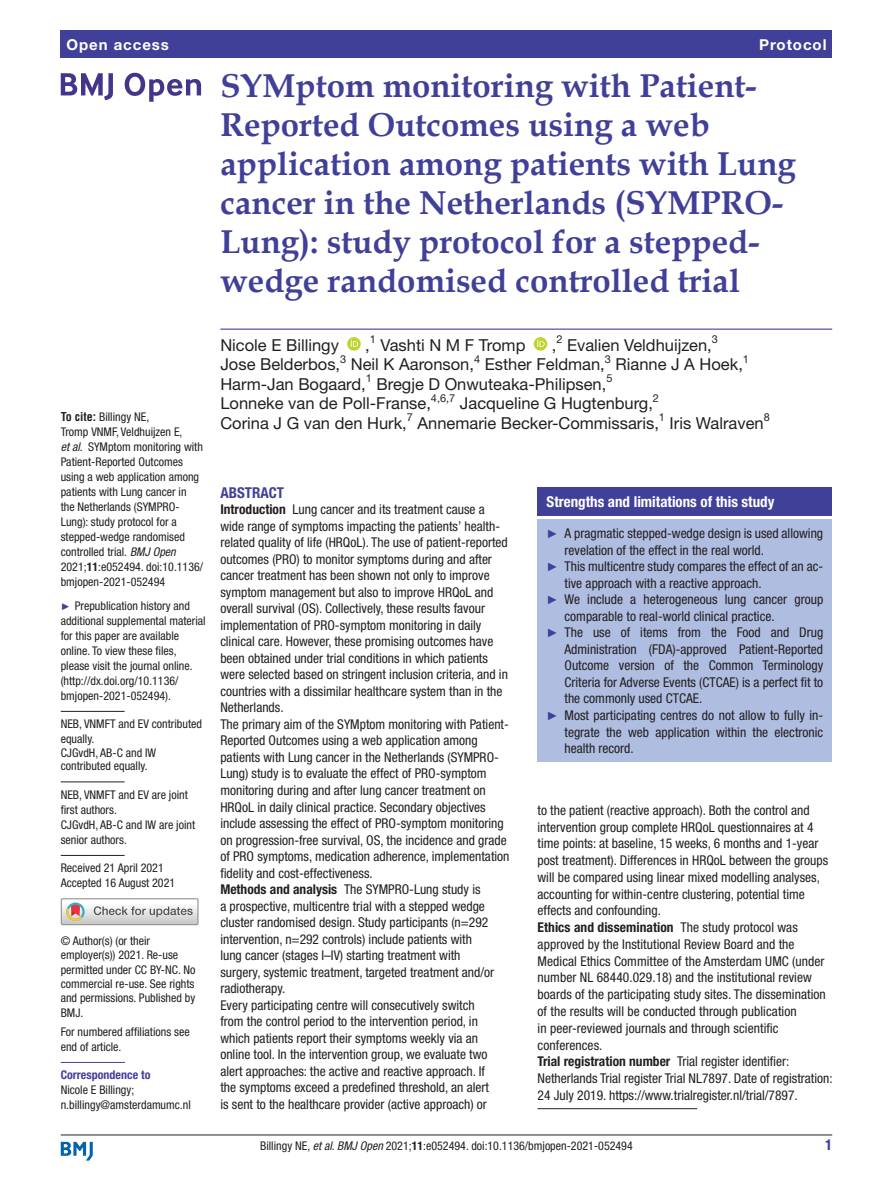
<style>
.page{position:relative;width:893px;height:1191px;background:#fff}
.page>*{position:absolute;margin:0;border:0;box-sizing:border-box;transform-origin:0 0}
.t1{font:700 33px/39px "Book Antiqua";color:#414099}
.t2{font:16.5px "Helvetica Neue LT Std";color:#231f20}
.t3{font:700 condensed 15px "Helvetica Neue LT Std";color:#fff}
.t4{font:700 15px "Helvetica Neue LT Std";letter-spacing:.065em;color:#fff}
.t5{font:700 condensed 15px "Helvetica Neue LT Std";color:#414099}
.t6{font:condensed 13.5px/16.5px "Helvetica Neue LT Std";color:#231f20}
.t7{font:condensed 12px/15px "Helvetica Neue LT Std";color:#231f20}
.t8{font:700 condensed 12px "Helvetica Neue LT Std";color:#414099}
.t9{font:10.95px "Helvetica Neue LT Std";color:#231f20}
.s1{font-family:"Helvetica LT Std";font-weight:700}
.s2{font-style:italic}
.s3{font-weight:700}
.s4{font-family:"Arial";font-stretch:normal;font-size:9.75px;color:#414099}
.s5{font-family:"Arial";font-stretch:normal;font-size:12px;color:#414099}
</style>
<div class="page">
<hr style="left:61px;top:1134px;width:771px;height:1px;background:#231f20">
<svg style="left:61px;top:1141px;width:32px;height:19px"></svg>
<div style="left:61px;top:31px;width:771px;height:27px;background:#414099"></div>
<hr style="left:220px;top:328px;width:612px;height:2px;background:#414099">
<svg style="left:347px;top:337px;width:14px;height:14px"></svg>
<svg style="left:534px;top:337px;width:13px;height:14px"></svg>
<hr style="left:61px;top:711px;width:64px;height:1px;background:#231f20">
<hr style="left:61px;top:781px;width:64px;height:1px;background:#231f20">
<hr style="left:61px;top:855px;width:64px;height:1px;background:#231f20">
<hr style="left:61px;top:1062px;width:64px;height:1px;background:#414099">
<svg style="left:61px;top:73px;width:52px;height:27px"></svg>
<svg style="left:125px;top:73px;width:76px;height:29px"></svg>
<div style="left:61px;top:898px;width:138px;height:27px;border:1px solid #969090"></div>
<svg style="left:61px;top:898px;width:137px;height:26px"></svg>
<hr style="left:538px;top:1108px;width:159px;height:1px;background:#231f20">
<div style="left:538px;top:487px;width:294px;height:29px;background:#414099"></div>
<div style="left:538px;top:520px;width:294px;height:242px;background:#afbde1"></div>
<p class="t4" style="left:66px;top:35px;width:104px">Open access</p>
<p class="t4" style="left:759px;top:35px;width:69px">Protocol</p>
<h1 class="t1" style="left:220px;top:66px;width:577px">SYMptom monitoring with Patient-Reported Outcomes using a web application among patients with Lung cancer in the Netherlands (SYMPRO-Lung): study protocol for a stepped&shy;wedge randomised controlled trial</h1>
<p class="t2" style="left:220px;top:335px;width:120px">Nicole E Billingy</p>
<p class="t2" style="left:365px;top:335px;width:6px">,</p>
<p class="t9" style="left:370px;top:333px;width:8px">1</p>
<p class="t2" style="left:381px;top:335px;width:146px">Vashti N M F Tromp</p>
<p class="t2" style="left:552px;top:335px;width:6px">,</p>
<p class="t9" style="left:556px;top:333px;width:8px">2</p>
<p class="t2" style="left:567px;top:335px;width:146px">Evalien Veldhuijzen,</p>
<p class="t9" style="left:712px;top:333px;width:8px">3</p>
<p class="t2" style="left:220px;top:354px;width:121px">Jose Belderbos,</p>
<p class="t9" style="left:340px;top:352px;width:8px">3</p>
<p class="t2" style="left:351px;top:354px;width:125px">Neil K Aaronson,</p>
<p class="t9" style="left:474px;top:352px;width:8px">4</p>
<p class="t2" style="left:485px;top:354px;width:122px">Esther Feldman,</p>
<p class="t9" style="left:605px;top:352px;width:8px">3</p>
<p class="t2" style="left:615px;top:354px;width:129px">Rianne J A Hoek,</p>
<p class="t9" style="left:743px;top:352px;width:8px">1</p>
<p class="t2" style="left:220px;top:374px;width:147px">Harm-Jan Bogaard,</p>
<p class="t9" style="left:366px;top:372px;width:8px">1</p>
<p class="t2" style="left:377px;top:374px;width:231px">Bregje D Onwuteaka-Philipsen,</p>
<p class="t9" style="left:606px;top:372px;width:8px">5</p>
<p class="t2" style="left:220px;top:393px;width:212px">Lonneke van de Poll-Franse,</p>
<p class="t9" style="left:431px;top:391px;width:26px">4,6,7</p>
<p class="t2" style="left:460px;top:393px;width:194px">Jacqueline G Hugtenburg,</p>
<p class="t9" style="left:653px;top:391px;width:8px">2</p>
<p class="t2" style="left:220px;top:413px;width:188px">Corina J G van den Hurk,</p>
<p class="t9" style="left:407px;top:411px;width:8px">7</p>
<p class="t2" style="left:417px;top:413px;width:243px">Annemarie Becker-Commissaris,</p>
<p class="t9" style="left:659px;top:411px;width:8px">1</p>
<p class="t2" style="left:670px;top:413px;width:96px">Iris Walraven</p>
<p class="t7" style="left:61px;top:409px;width:90px"><span class="s1">To cite:</span> Billingy NE,</p>
<p class="t9" style="left:764px;top:411px;width:8px">8</p>
<p class="t7" style="left:61px;top:424px;width:144px">Tromp VNMF, Veldhuijzen E,<br><span class="s2">et al</span>. SYMptom monitoring with<br>Patient-Reported Outcomes using a web application among patients with Lung cancer in the Netherlands (SYMPRO-<br>Lung): study protocol for a stepped-wedge randomised controlled trial. <span class="s2">BMJ Open<br></span>2021;<span class="s3">11</span>:e052494. doi:10.1136/ bmjopen-2021-052494</p>
<p class="t7" style="left:61px;top:598px;width:146px"><span class="s4">►</span> Prepublication history and additional supplemental material for this paper are available online. To view these files, please visit the journal online. (http://dx.doi.org/10.1136/ bmjopen-2021-052494).</p>
<p class="t7" style="left:61px;top:716px;width:143px">NEB, VNMFT and EV contributed equally.</p>
<p class="t7" style="left:61px;top:745px;width:97px;line-height:13.5px">CJGvdH, AB-C and IW contributed equally.</p>
<p class="t7" style="left:61px;top:787px;width:136px">NEB, VNMFT and EV are joint first authors.<br>CJGvdH, AB-C and IW are joint senior authors.</p>
<p class="t7" style="left:61px;top:860px;width:116px">Received 21 April 2021<br>Accepted 16 August 2021</p>
<p class="t5" style="left:220px;top:483px;width:65px">ABSTRACT</p>
<p class="t6" style="left:220px;top:501px;width:291px"><span class="s3">Introduction</span> Lung cancer and its treatment cause a wide range of symptoms impacting the patients’ health&shy;related quality of life (HRQoL). The use of patient-reported outcomes (PRO) to monitor symptoms during and after cancer treatment has been shown not only to improve symptom management but also to improve HRQoL and overall survival (OS). Collectively, these results favour implementation of PRO-symptom monitoring in daily clinical care. However, these promising outcomes have been obtained under trial conditions in which patients were selected based on stringent inclusion criteria, and in countries with a dissimilar healthcare system than in the Netherlands.<br>The primary aim of the SYMptom monitoring with Patient-Reported Outcomes using a web application among patients with Lung cancer in the Netherlands (SYMPRO-Lung) study is to evaluate the effect of PRO-symptom monitoring during and after lung cancer treatment on HRQoL in daily clinical practice. Secondary objectives include assessing the effect of PRO-symptom monitoring on progression-free survival, OS, the incidence and grade of PRO symptoms, medication adherence, implementation fidelity and cost-effectiveness.<br><span class="s3">Methods and analysis</span> The SYMPRO-Lung study is<br>a prospective, multicentre trial with a stepped wedge cluster randomised design. Study participants (n=292 intervention, n=292 controls) include patients with<br>lung cancer (stages I–IV) starting treatment with<br>surgery, systemic treatment, targeted treatment and/or radiotherapy.<br>Every participating centre will consecutively switch<br>from the control period to the intervention period, in which patients report their symptoms weekly via an online tool. In the intervention group, we evaluate two alert approaches: the active and reactive approach. If<br>the symptoms exceed a predefined threshold, an alert<br>is sent to the healthcare provider (active approach) or</p>
<p class="t3" style="left:547px;top:492px;width:229px">Strengths and limitations of this study</p>
<p class="t6" style="left:547px;top:525px;width:278px"><span class="s5">►</span> A pragmatic stepped-wedge design is used allowing</p>
<p class="t6" style="left:565px;top:542px;width:201px">revelation of the effect in the real world.</p>
<p class="t6" style="left:547px;top:558px;width:278px"><span class="s5">►</span> This multicentre study compares the effect of an ac-</p>
<p class="t6" style="left:565px;top:575px;width:199px">tive approach with a reactive approach.</p>
<p class="t6" style="left:547px;top:591px;width:278px"><span class="s5">►</span> We include a heterogeneous lung cancer group</p>
<p class="t6" style="left:565px;top:608px;width:212px">comparable to real-world clinical practice.</p>
<p class="t6" style="left:547px;top:624px;width:278px"><span class="s5">►</span> The use of items from the Food and Drug</p>
<p class="t6" style="left:565px;top:641px;width:260px">Administration (FDA)-approved Patient-Reported</p>
<p class="t6" style="left:565px;top:657px;width:260px">Outcome version of the Common Terminology</p>
<p class="t6" style="left:565px;top:674px;width:260px">Criteria for Adverse Events (CTCAE) is a perfect fit to</p>
<p class="t6" style="left:565px;top:690px;width:139px">the commonly used CTCAE.</p>
<p class="t6" style="left:547px;top:707px;width:278px"><span class="s5">►</span> Most participating centres do not allow to fully in-</p>
<p class="t6" style="left:565px;top:723px;width:260px">tegrate the web application within the electronic</p>
<p class="t6" style="left:565px;top:740px;width:71px">health record.</p>
<p class="t6" style="left:538px;top:801px;width:297px">to the patient (reactive approach). Both the control and intervention group complete HRQoL questionnaires at 4 time points: at baseline, 15 weeks, 6 months and 1-year post treatment). Differences in HRQoL between the groups will be compared using linear mixed modelling analyses, accounting for within-centre clustering, potential time effects and confounding.<br><span class="s3">Ethics and dissemination</span> The study protocol was approved by the Institutional Review Board and the Medical Ethics Committee of the Amsterdam UMC (under number NL 68440.029.18) and the institutional review boards of the participating study sites. The dissemination of the results will be conducted through publication<br>in peer-reviewed journals and through scientific conferences.<br><span class="s3">Trial registration number</span> Trial register identifier:<br>Netherlands Trial register Trial NL7897. Date of registration:<br>24 July 2019. https://www.trialregister.nl/trial/7897.</p>
<p class="t7" style="left:61px;top:933px;width:136px;line-height:14.4px">© Author(s) (or their employer(s)) 2021. Re-use permitted under CC BY-NC. No commercial re-use. See rights and permissions. Published by<br>BMJ.</p>
<p class="t7" style="left:61px;top:1024px;width:130px">For numbered affiliations see end of article.</p>
<p class="t8" style="left:61px;top:1067px;width:91px">Correspondence to</p>
<p class="t7" style="left:61px;top:1082px;width:132px">Nicole E Billingy; n.billingy@amsterdamumc.nl</p>
<p class="t7" style="left:260px;top:1137px;width:374px">Billingy NE, <span class="s2">et al</span>. <span class="s2">BMJ Open</span> 2021;<span class="s3">11</span>:e052494. doi:10.1136/bmjopen-2021-052494</p>
<p class="t5" style="left:825px;top:1135px;width:9px">1</p>
</div>
